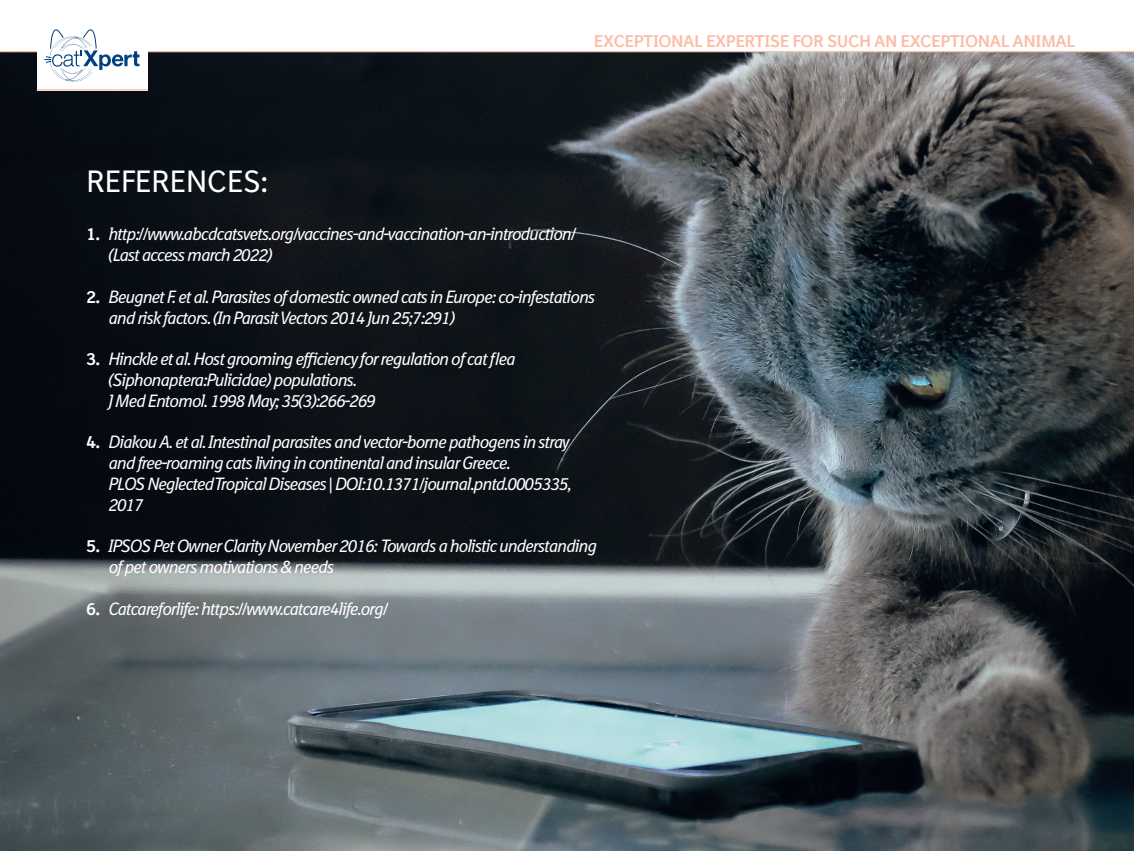
<style>
.page{position:relative;width:1134px;height:851px;background:#fff}
.page>*{position:absolute;margin:0;border:0;box-sizing:border-box;transform-origin:0 0}
.t1{font:30px "BI Sans NEXT";letter-spacing:.01em;color:#fff}
.t2{font:italic 17.4px/20.8px "BI Sans NEXT";letter-spacing:-.05em;color:#fff}
.t3{font:700 16.4px "BI Sans NEXT";letter-spacing:.01em;color:#fabda8}
.s1{font-weight:700;font-style:normal}
</style>
<div class="page">
<img style="left:0;top:52px;width:1134px;height:798px">
<hr style="left:0;top:51px;width:1134px;height:1px;background:#fabda8">
<div style="left:37px;top:14px;width:111px;height:76px;background:#fff"></div>
<svg style="left:44px;top:29px;width:95px;height:53px"></svg>
<hr style="left:37px;top:89px;width:111px;height:1px;background:#fabda8">
<p class="t1" style="left:87px;top:164px;width:183px">REFERENCES:</p>
<p class="t3" style="left:594px;top:32px;width:482px">EXCEPTIONAL EXPERTISE FOR SUCH AN EXCEPTIONAL ANIMAL</p>
<p class="t2" style="left:108px;top:224px;width:469px;text-indent:-22px"><span class="s1">1.</span> http://www.abcdcatsvets.org/vaccines-and-vaccination-an-introduction/ (Last access march 2022)</p>
<p class="t2" style="left:108px;top:286px;width:488px;text-indent:-22px"><span class="s1">2.</span> Beugnet F. et al. Parasites of domestic owned cats in Europe: co-infestations and risk factors. (In Parasit Vectors 2014 Jun 25;7:291)</p>
<p class="t2" style="left:108px;top:348px;width:408px;text-indent:-22px"><span class="s1">3.</span> Hinckle et al. Host grooming efficiency for regulation of cat flea (Siphonaptera:Pulicidae) populations.<br>J Med Entomol. 1998 May; 35(3):266-269</p>
<p class="t2" style="left:108px;top:432px;width:465px;text-indent:-22px"><span class="s1">4.</span> Diakou A. et al. Intestinal parasites and vector-borne pathogens in stray and free-roaming cats living in continental and insular Greece.<br>PLOS Neglected Tropical Diseases | DOI:10.1371/journal.pntd.0005335, 2017</p>
<p class="t2" style="left:108px;top:535px;width:490px;text-indent:-22px"><span class="s1">5.</span> IPSOS Pet Owner Clarity November 2016: Towards a holistic understanding of pet owners motivations &amp; needs</p>
<p class="t2" style="left:86px;top:598px;width:303px"><span class="s1">6.</span> Catcareforlife: https://www.catcare4life.org/</p>
</div>
